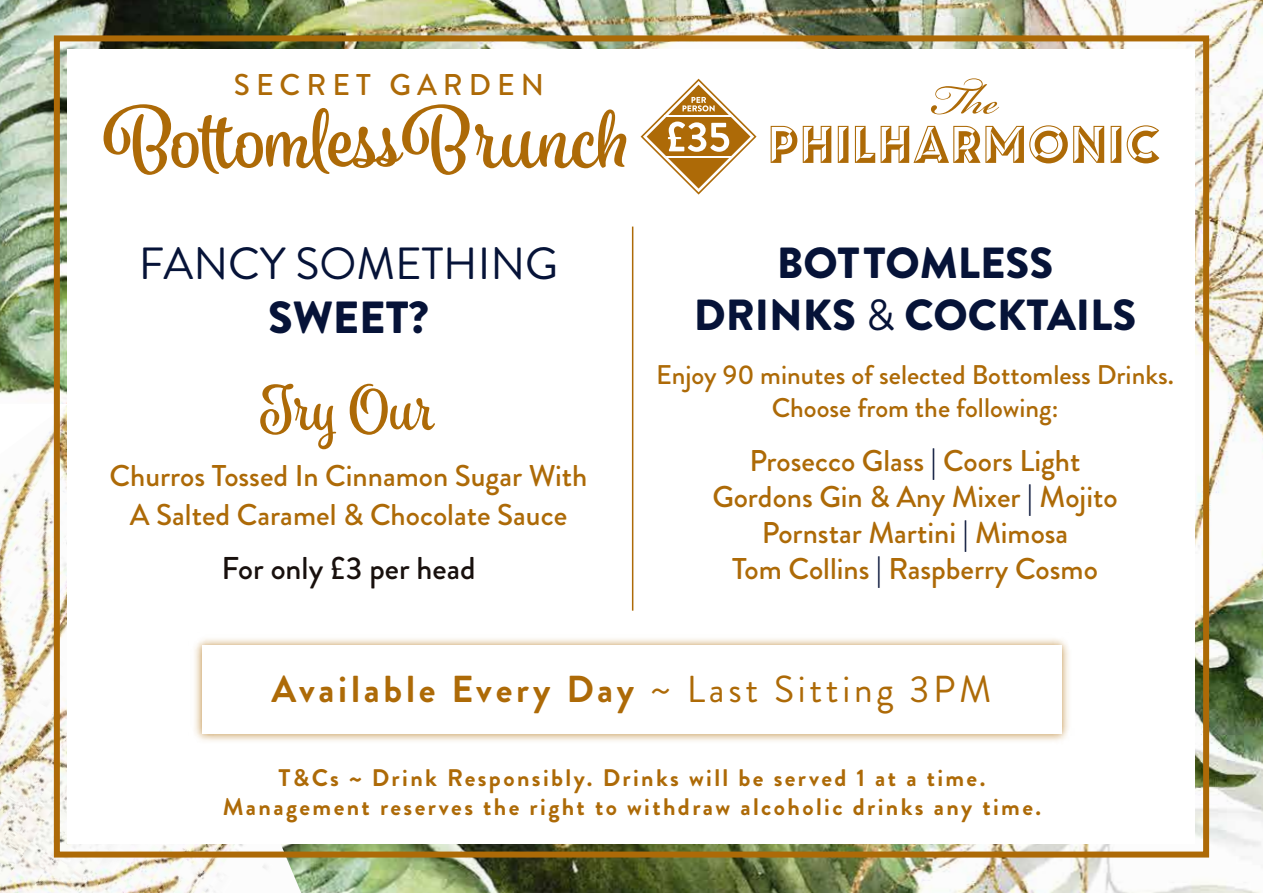
<style>
.page{position:relative;width:1263px;height:893px;background:#fff}
.page>*{position:absolute;margin:0;border:0;box-sizing:border-box;transform-origin:0 0}
.t1{font:700 60px "Spumante";color:#ad6a07}
.t2{font:45px "Brandon Grotesque";color:#061338}
.t3{font:900 45px "Brandon Grotesque";color:#061338}
.t4{font:900 43.5px/52.2px "Brandon Grotesque";color:#061338;text-align:center}
.t5{font:700 37.5px "Brandon Grotesque";letter-spacing:.1em;color:#ad6a07}
.t6{font:500 31.5px "Brandon Grotesque";color:#18100d}
.t7{font:500 30px/36px "Brandon Grotesque";color:#ad6a07;text-align:center}
.t8{font:500 30px "Brandon Grotesque";letter-spacing:.2em;color:#ad6a07}
.t9{font:500 27px "Brandon Grotesque";color:#ad6a07}
.t10{font:700 24px/28.8px "Brandon Grotesque";letter-spacing:.1em;color:#ad6a07;text-align:center}
.s1{font-weight:400}
.s2{color:#061237}
</style>
<div class="page">
<img style="left:0;top:0;width:1263px;height:893px">
<img style="left:0;top:388px;width:301px;height:505px">
<div style="left:68px;top:49px;width:1127px;height:795px;background:#fff"></div>
<div style="left:54px;top:35px;width:1155px;height:822px;border:6px solid #ad6a07"></div>
<svg style="left:771px;top:126px;width:26px;height:37px"></svg>
<svg style="left:803px;top:126px;width:28px;height:37px"></svg>
<svg style="left:838px;top:126px;width:10px;height:37px"></svg>
<svg style="left:855px;top:125px;width:249px;height:38px"></svg>
<svg style="left:1111px;top:126px;width:10px;height:37px"></svg>
<svg style="left:1127px;top:125px;width:32px;height:38px"></svg>
<svg style="left:931px;top:78px;width:68px;height:36px"></svg>
<svg style="left:104px;top:104px;width:522px;height:71px"></svg>
<svg style="left:641px;top:79px;width:115px;height:116px"></svg>
<img style="left:194px;top:638px;width:875px;height:103px">
<div style="left:202px;top:646px;width:859px;height:88px;background:#fff"></div>
<hr style="left:632px;top:227px;width:1px;height:384px;background:#ad6a07">
<p class="t8" style="left:234px;top:64px;width:312px">SECRET GARDEN</p>
<h2 class="t2" style="left:139px;top:233px;width:421px">FANCY SOMETHING</h2>
<h2 class="t3" style="left:268px;top:286px;width:162px">SWEET?</h2>
<h1 class="t1" style="left:261px;top:373px;width:177px">Try Our</h1>
<p class="t7" style="left:109px;top:456px;width:479px;line-height:39px">Churros Tossed In Cinnamon Sugar With<br>A Salted Caramel &amp; Chocolate Sauce</p>
<p class="t6" style="left:221px;top:546px;width:256px">For only £3 per head</p>
<h3 class="t4" style="left:694px;top:237px;width:444px">BOTTOMLESS<br>DRINKS <span class="s1">&amp;</span> COCKTAILS</h3>
<p class="t9" style="left:656px;top:356px;width:519px">Enjoy 90 minutes of selected Bottomless Drinks.</p>
<p class="t9" style="left:772px;top:389px;width:288px">Choose from the following:</p>
<p class="t7" style="left:712px;top:443px;width:407px">Prosecco Glass <span class="s2">|</span> Coors Light<br>Gordons Gin &amp; Any Mixer <span class="s2">|</span> Mojito<br>Pornstar Martini <span class="s2">|</span> Mimosa<br>Tom Collins <span class="s2">|</span> Raspberry Cosmo</p>
<p class="t5" style="left:271px;top:662px;width:721px">Available Every Day <span class="s1">~ Last Sitting 3PM</span></p>
<p class="t10" style="left:223px;top:763px;width:820px">T&amp;Cs ~ Drink Responsibly. Drinks will be served 1 at a time.<br>Management reserves the right to withdraw alcoholic drinks any time.</p>
</div>
